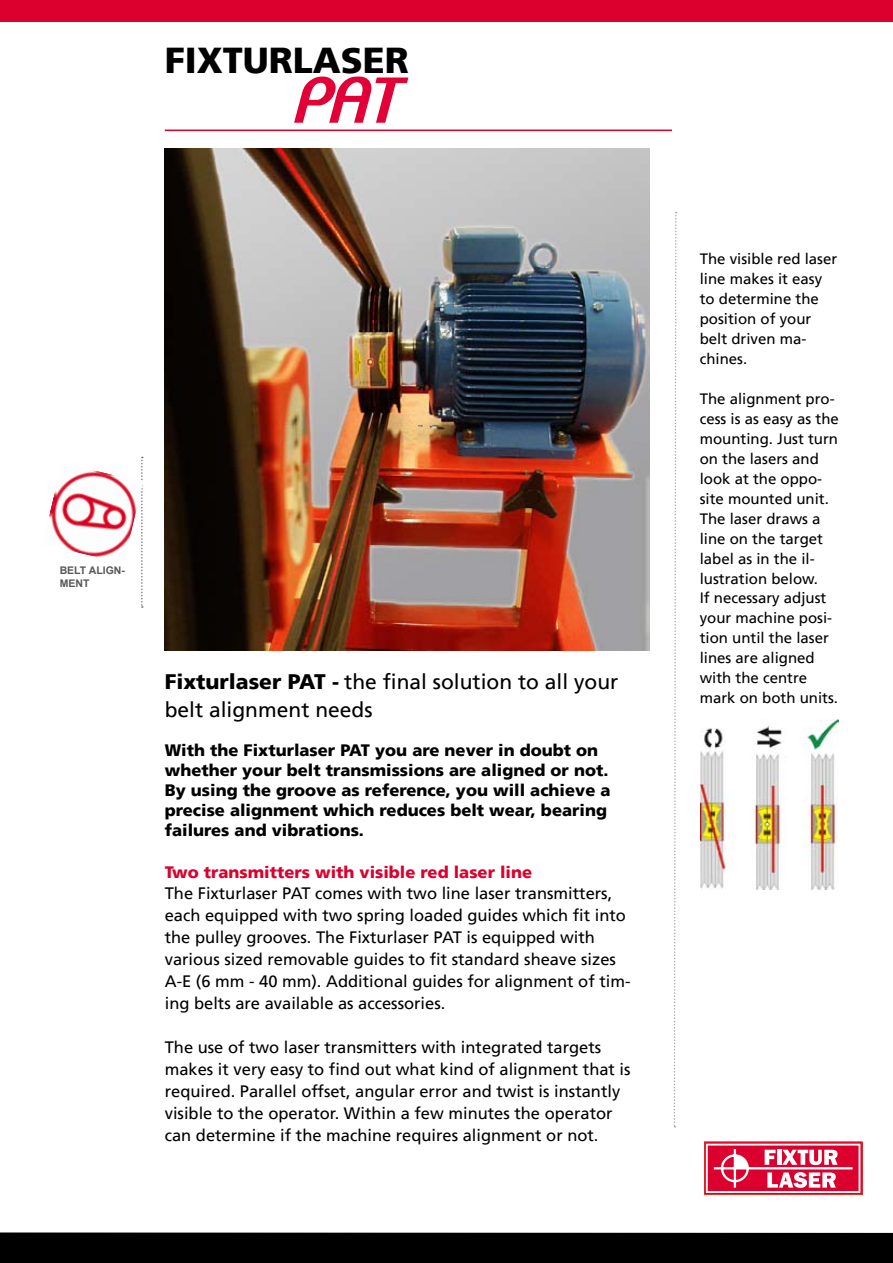
<style>
.page{position:relative;width:893px;height:1263px;background:#fff}
.page>*{position:absolute;margin:0;border:0;box-sizing:border-box;transform-origin:0 0}
.t1{font:italic 700 64.5px "Bauhaus";color:#e20036}
.t2{font:900 36px "Frutiger LT";color:#000}
.t3{font:21px/27.9px "Frutiger LT";color:#000}
.t4{font:16.5px/21.9px "Frutiger LT";color:#000}
.t5{font:900 16.5px/19.8px "Frutiger LT";color:#000}
.t6{font:900 16.5px "Frutiger LT";color:#dc002e}
.t7{font:15px/20px "Frutiger LT";color:#000}
.t8{font:700 10.5px/12.6px "Arial";color:#58585a}
.s1{font-weight:900}
</style>
<div class="page">
<hr style="left:165px;top:130px;width:507px;height:1px;background:#dc002e">
<svg style="left:673px;top:212px;width:4px;height:915px"></svg>
<div style="left:0;top:1px;width:893px;height:21px;background:#dc002e"></div>
<div style="left:0;top:1232px;width:893px;height:31px;background:#000"></div>
<svg style="left:141px;top:457px;width:2px;height:151px"></svg>
<div style="left:704px;top:1142px;width:158px;height:52px;border:1px solid #e4312a"></div>
<div style="left:707px;top:1144px;width:152px;height:48px;background:#dc002e"></div>
<div style="left:706px;top:1144px;width:154px;height:49px;border:2px solid #fff"></div>
<svg style="left:713px;top:1149px;width:140px;height:39px"></svg>
<img style="left:165px;top:149px;width:484px;height:501px">
<img style="left:700px;top:720px;width:139px;height:169px">
<img style="left:49px;top:462px;width:94px;height:102px">
<h2 class="t2" style="left:165px;top:38px;width:246px">FIXTURLASER</h2>
<h1 class="t1" style="left:292px;top:60px;width:106px">PAT</h1>
<p class="t8" style="left:60px;top:565px;width:67px">BELT ALIGN-<br>MENT</p>
<p class="t3" style="left:165px;top:667px;width:455px"><span class="s1">Fixturlaser PAT -</span> the final solution to all your belt alignment needs</p>
<p class="t5" style="left:165px;top:741px;width:447px">With the Fixturlaser PAT you are never in doubt on whether your belt transmissions are aligned or not.<br>By using the groove as reference, you will achieve a precise alignment which reduces belt wear, bearing failures and vibrations.</p>
<p class="t6" style="left:165px;top:862px;width:369px">Two transmitters with visible red laser line</p>
<p class="t4" style="left:165px;top:883px;width:467px">The Fixturlaser PAT comes with two line laser transmitters, each equipped with two spring loaded guides which fit into the pulley grooves. The Fixturlaser PAT is equipped with various sized removable guides to fit standard sheave sizes A-E (6 mm - 40 mm). Additional guides for alignment of tim&shy;ing belts are available as accessories.</p>
<p class="t4" style="left:165px;top:1036px;width:467px">The use of two laser transmitters with integrated targets makes it very easy to find out what kind of alignment that is required. Parallel offset, angular error and twist is instantly visible to the operator. Within a few minutes the operator can determine if the machine requires alignment or not.</p>
<p class="t7" style="left:700px;top:249px;width:139px">The visible red laser line makes it easy to determine the position of your belt driven ma&shy;chines.</p>
<p class="t7" style="left:700px;top:389px;width:141px">The alignment pro&shy;cess is as easy as the mounting. Just turn on the lasers and look at the oppo&shy;site mounted unit.<br>The laser draws a line on the target label as in the il&shy;lustration below.<br>If necessary adjust your machine posi&shy;tion until the laser lines are aligned with the centre mark on both units.</p>
</div>
